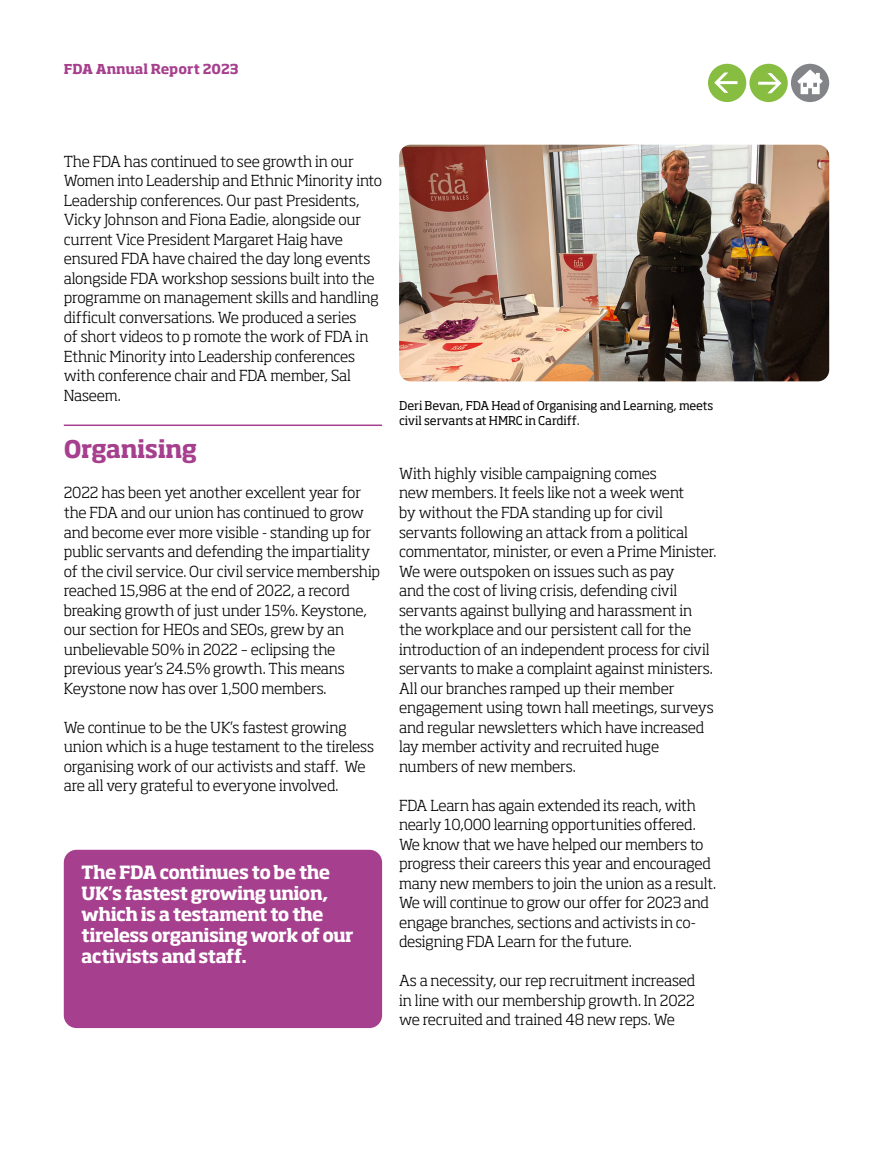
<style>
.page{position:relative;width:893px;height:1149px;background:#fff}
.page>*{position:absolute;margin:0;border:0;box-sizing:border-box;transform-origin:0 0}
.t1{font:700 24px "Soho Std";letter-spacing:-.02em;color:#a63f8d}
.t2{font:700 18px/21px "Soho Std";letter-spacing:-.035em;color:#fff}
.t3{font:300 15px/19.5px "Soho Std";letter-spacing:-.01em;color:#000}
.t4{font:700 13.5px "Soho Std";color:#a63f8d}
.t5{font:12px/15px "Soho Std";letter-spacing:-.005em;color:#000}
</style>
<div class="page">
<hr style="left:64px;top:424px;width:318px;height:2px;background:#a63f8d">
<img style="left:399px;top:145px;width:430px;height:236px">
<div style="left:64px;top:849px;width:318px;height:178px;background:#a63f8d;border-radius:13px"></div>
<div style="left:749px;top:64px;width:39px;height:38px;background:#87bd40;border-radius:50%"></div>
<svg style="left:758px;top:73px;width:24px;height:21px"></svg>
<div style="left:708px;top:64px;width:38px;height:38px;background:#87bd40;border-radius:50%"></div>
<svg style="left:714px;top:72px;width:24px;height:21px"></svg>
<div style="left:791px;top:64px;width:38px;height:38px;background:#828487;border-radius:50%"></div>
<svg style="left:797px;top:69px;width:26px;height:25px"></svg>
<p class="t4" style="left:64px;top:61px;width:176px">FDA Annual Report 2023</p>
<p class="t3" style="left:64px;top:151px;width:320px">The FDA has continued to see growth in our Women into Leadership and Ethnic Minority into Leadership conferences. Our past Presidents, Vicky Johnson and Fiona Eadie, alongside our current Vice President Margaret Haig have ensured FDA have chaired the day long events alongside FDA workshop sessions built into the programme on management skills and handling difficult conversations. We produced a series<br>of short videos to p romote the work of FDA in Ethnic Minority into Leadership conferences with conference chair and FDA member, Sal Naseem.</p>
<p class="t1" style="left:64px;top:433px;width:135px">Organising</p>
<p class="t3" style="left:64px;top:483px;width:318px">2022 has been yet another excellent year for the FDA and our union has continued to grow and become ever more visible - standing up for public servants and defending the impartiality of the civil service. Our civil service membership reached 15,986 at the end of 2022, a record breaking growth of just under 15%. Keystone, our section for HEOs and SEOs, grew by an unbelievable 50% in 2022 – eclipsing the previous year’s 24.5% growth. This means Keystone now has over 1,500 members.</p>
<p class="t3" style="left:64px;top:717px;width:312px">We continue to be the UK’s fastest growing union which is a huge testament to the tireless organising work of our activists and staff. We are all very grateful to everyone involved.</p>
<p class="t2" style="left:81px;top:861px;width:274px">The FDA continues to be the<br>UK’s fastest growing union, which is a testament to the tireless organising work of our activists and staff.</p>
<p class="t5" style="left:399px;top:398px;width:316px">Deri Bevan, FDA Head of Organising and Learning, meets civil servants at HMRC in Cardiff.</p>
<p class="t3" style="left:399px;top:463px;width:319px">With highly visible campaigning comes<br>new members. It feels like not a week went<br>by without the FDA standing up for civil servants following an attack from a political commentator, minister, or even a Prime Minister.<br>We were outspoken on issues such as pay<br>and the cost of living crisis, defending civil servants against bullying and harassment in the workplace and our persistent call for the introduction of an independent process for civil servants to make a complaint against ministers.<br>All our branches ramped up their member engagement using town hall meetings, surveys and regular newsletters which have increased lay member activity and recruited huge numbers of new members.</p>
<p class="t3" style="left:399px;top:795px;width:318px">FDA Learn has again extended its reach, with nearly 10,000 learning opportunities offered.<br>We know that we have helped our members to progress their careers this year and encouraged many new members to join the union as a result.<br>We will continue to grow our offer for 2023 and engage branches, sections and activists in co&shy;designing FDA Learn for the future.</p>
<p class="t3" style="left:399px;top:970px;width:298px;text-align:justify">As a necessity, our rep recruitment increased in line with our membership growth. In 2022 we recruited and trained 48 new reps. We</p>
</div>
